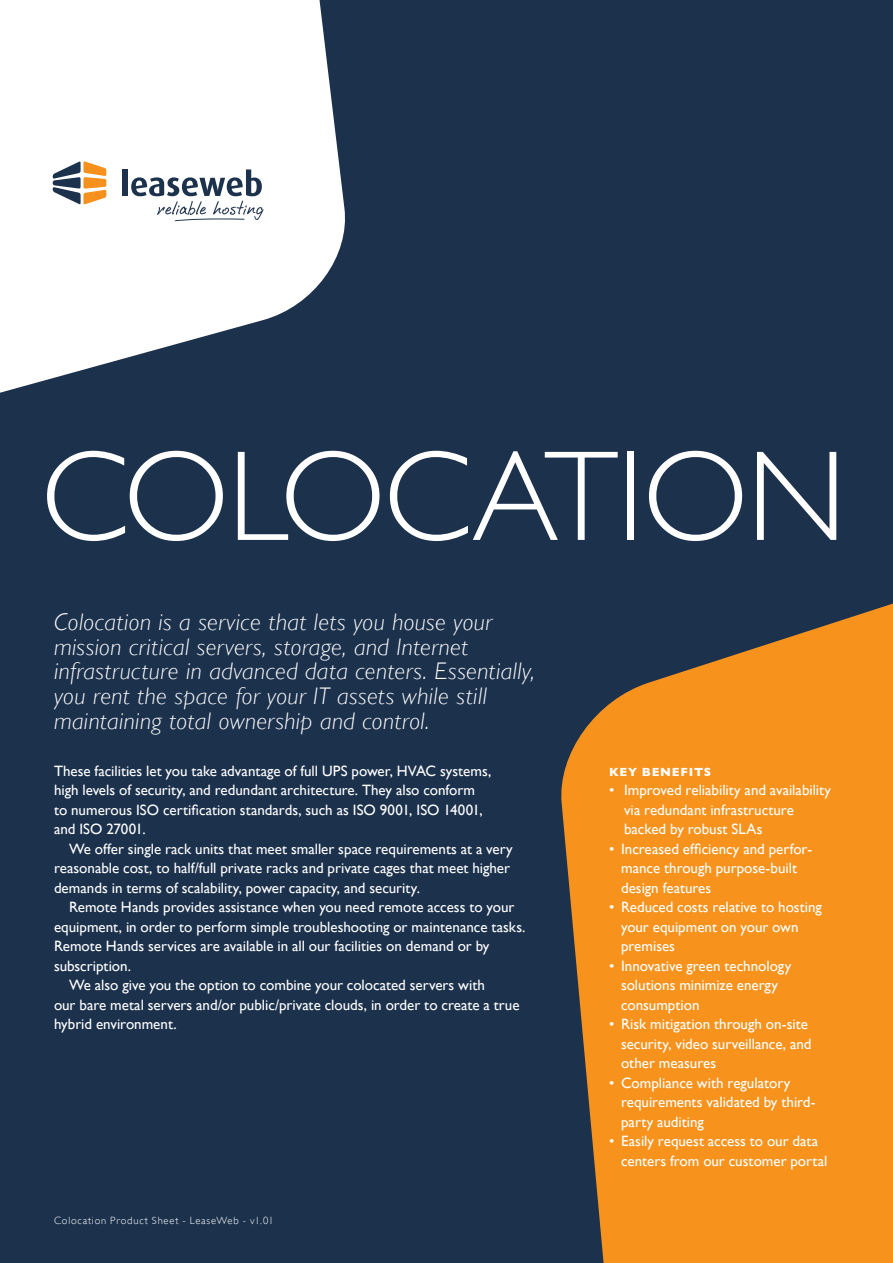
<style>
.page{position:relative;width:893px;height:1263px;background:#1c314c}
.page>*{position:absolute;margin:0;border:0;box-sizing:border-box;transform-origin:0 0}
.LSW_IntroTxt{font:300 129px "Gill Sans";letter-spacing:-.015em;color:#fff}
.LSW_IntroTxt-2{font:italic 300 24px/24.8px "Gill Sans";letter-spacing:.015em;color:#fff}
.BodyText_indent{font:15px/19.5px "Gill Sans";color:#fff}
.BodyText{font:15px/19.5px "Gill Sans";color:#fff}
.BodyText-2{font:700 12px "Gill Sans";letter-spacing:.065em;color:#fff}
.LSW_IntroTxt-3{font:300 10.5px "Gill Sans";letter-spacing:.075em;color:#fff}
</style>
<div class="page">
<svg style="left:0;top:0;width:350px;height:432px"></svg>
<svg style="left:557px;top:553px;width:336px;height:710px;background:#c97e26"></svg>
<svg style="left:53px;top:161px;width:53px;height:43px"></svg>
<div style="left:123px;top:169px;width:5px;height:27px;background:#1c314c"></div>
<svg style="left:131px;top:169px;width:133px;height:52px"></svg>
<p class="LSW_IntroTxt" style="left:41px;top:423px;width:807px">COLOCATION</p>
<p class="LSW_IntroTxt-2" style="left:54px;top:609px;width:482px">Colocation is a service that lets you house your mission critical servers, storage, and Internet infrastructure in advanced data centers. Essentially, you rent the space for your IT assets while still maintaining total ownership and control.</p>
<p class="BodyText_indent" style="left:54px;top:761px;width:439px">These facilities let you take advantage of full UPS power, HVAC systems, high levels of security, and redundant architecture. They also conform to numerous ISO certification standards, such as ISO 9001, ISO 14001, and ISO 27001.</p>
<p class="BodyText_indent" style="left:54px;top:839px;width:460px;text-indent:15px">We offer single rack units that meet smaller space requirements at a very reasonable cost, to half/full private racks and private cages that meet higher demands in terms of scalability, power capacity, and security.</p>
<p class="BodyText_indent" style="left:54px;top:897px;width:473px;text-indent:15px">Remote Hands provides assistance when you need remote access to your equipment, in order to perform simple troubleshooting or maintenance tasks.<br>Remote Hands services are available in all our facilities on demand or by subscription.</p>
<p class="BodyText_indent" style="left:54px;top:975px;width:467px;text-indent:15px">We also give you the option to combine your colocated servers with<br>our bare metal servers and/or public/private clouds, in order to create a true hybrid environment.</p>
<p class="LSW_IntroTxt-3" style="left:54px;top:1214px;width:221px">Colocation Product Sheet - LeaseWeb - v1.01</p>
<p class="BodyText-2" style="left:609px;top:764px;width:104px">KEY BENEFITS</p>
<p class="BodyText" style="left:624px;top:780px;width:209px;text-indent:-15px">• Improved reliability and availability via redundant infrastructure backed by robust SLAs</p>
<p class="BodyText_indent" style="left:621px;top:839px;width:193px;text-indent:-12px">• Increased efficiency and perfor&shy;mance through purpose-built design features</p>
<p class="BodyText_indent" style="left:621px;top:897px;width:202px;text-indent:-12px">• Reduced costs relative to hosting your equipment on your own premises</p>
<p class="BodyText_indent" style="left:621px;top:956px;width:172px;text-indent:-12px">• Innovative green technology solutions minimize energy consumption</p>
<p class="BodyText_indent" style="left:621px;top:1014px;width:192px;text-indent:-12px">• Risk mitigation through on-site security, video surveillance, and other measures</p>
<p class="BodyText_indent" style="left:621px;top:1073px;width:196px;text-indent:-12px">• Compliance with regulatory requirements validated by third&shy;party auditing</p>
<p class="BodyText_indent" style="left:621px;top:1131px;width:208px;text-indent:-12px">• Easily request access to our data centers from our customer portal</p>
</div>
